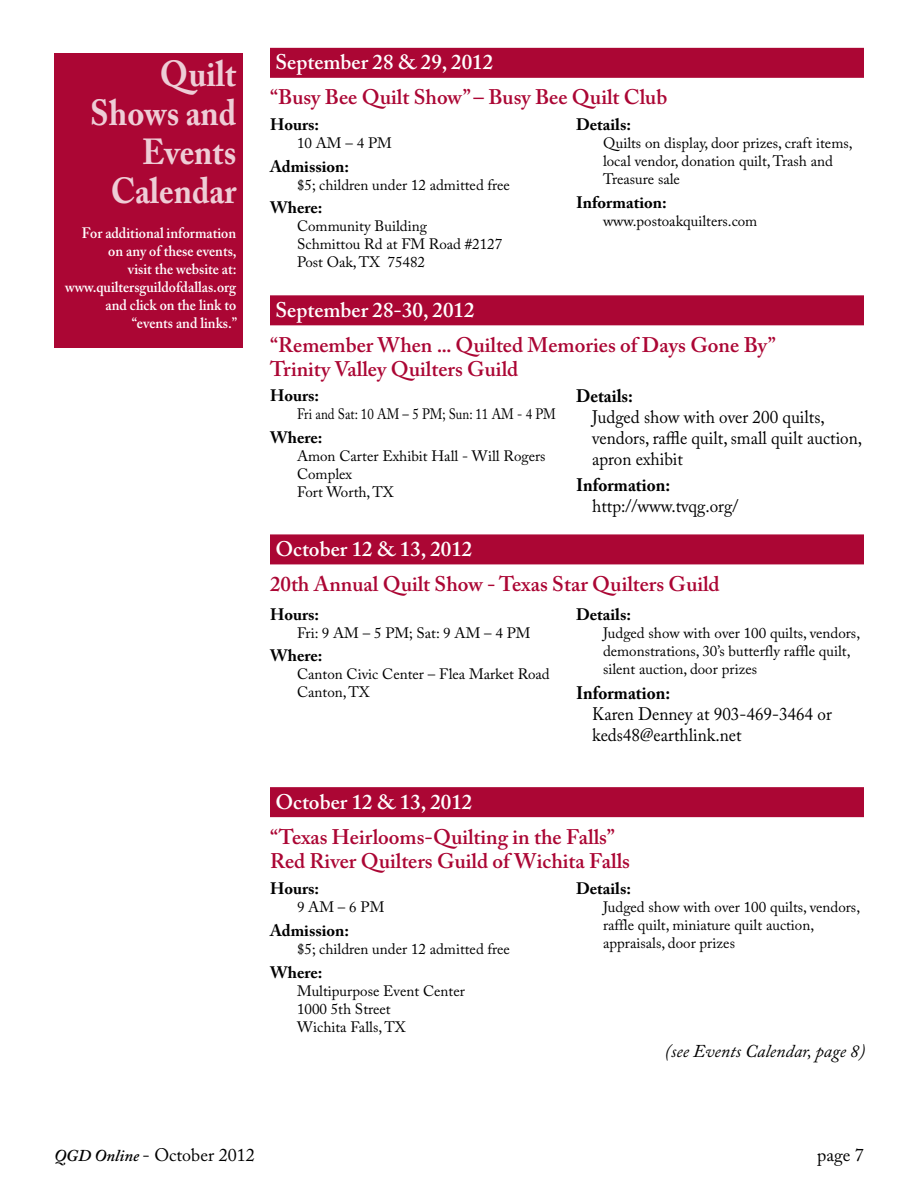
<style>
.page{position:relative;width:918px;height:1188px;background:#fff}
.page>*{position:absolute;margin:0;border:0;box-sizing:border-box;transform-origin:0 0}
.t1{font:700 36px/39px "Adobe Caslon Pro";color:#eecdd6;text-align:right;scale:.9 1}
.t2{font:600 21px/24px "Adobe Caslon Pro";color:#ab0634}
.t3{font:600 21px "Adobe Caslon Pro";color:#fff}
.t4{font:18px/21px "Adobe Caslon Pro";color:#000;scale:.95 1}
.t5{font:700 18px "Adobe Caslon Pro";color:#000;scale:.95 1}
.t6{font:18px "Adobe Caslon Pro";color:#000}
.t7{font:italic 18px "Adobe Caslon Pro";color:#000}
.t8{font:700 16.5px "Adobe Caslon Pro";color:#000}
.t9{font:15px/18px "Adobe Caslon Pro";color:#000}
.t10{font:600 15px/18px "Adobe Caslon Pro";color:#fff;text-align:right;scale:.94 1}
.t11{font:15px "Adobe Caslon Pro";color:#000;scale:.86 1}
.s1{font-weight:600;font-style:italic;font-size:16.5px}
</style>
<div class="page">
<div style="left:54px;top:53px;width:189px;height:295px;background:#ab0634"></div>
<div style="left:270px;top:48px;width:594px;height:30px;background:#ab0634"></div>
<div style="left:270px;top:295px;width:594px;height:30px;background:#ab0634"></div>
<div style="left:270px;top:787px;width:594px;height:30px;background:#ab0634"></div>
<div style="left:270px;top:534px;width:594px;height:30px;background:#ab0634"></div>
<h1 class="t1" style="left:90px;top:55px;width:164px">Quilt<br>Shows and<br>Events<br>Calendar</h1>
<p class="t10" style="left:65px;top:223px;width:185px">For additional information on any of these events,<br>visit the website at: www.quiltersguildofdallas.org and click on the link to “events and links.”</p>
<h2 class="t3" style="left:275px;top:50px;width:219px">September 28 &amp; 29, 2012</h2>
<h2 class="t2" style="left:270px;top:85px;width:399px">“Busy Bee Quilt Show” – Busy Bee Quilt Club</h2>
<p class="t8" style="left:270px;top:115px;width:51px">Hours:</p>
<p class="t9" style="left:297px;top:134px;width:96px">10 AM – 4 PM</p>
<p class="t8" style="left:270px;top:156px;width:81px">Admission:</p>
<p class="t9" style="left:297px;top:175px;width:215px">$5; children under 12 admitted free</p>
<p class="t8" style="left:270px;top:198px;width:54px">Where:</p>
<p class="t9" style="left:297px;top:217px;width:207px">Community Building<br>Schmittou Rd at FM Road #2127<br>Post Oak, TX 75482</p>
<p class="t8" style="left:576px;top:115px;width:57px">Details:</p>
<p class="t9" style="left:603px;top:134px;width:251px">Quilts on display, door prizes, craft items, local vendor, donation quilt, Trash and<br>Treasure sale</p>
<p class="t8" style="left:576px;top:192px;width:92px">Information:</p>
<p class="t9" style="left:603px;top:211px;width:156px">www.postoakquilters.com</p>
<h2 class="t3" style="left:275px;top:297px;width:201px">September 28-30, 2012</h2>
<h2 class="t2" style="left:270px;top:333px;width:507px">“Remember When ... Quilted Memories of Days Gone By”<br>Trinity Valley Quilters Guild</h2>
<p class="t8" style="left:270px;top:386px;width:51px">Hours:</p>
<p class="t11" style="left:297px;top:405px;width:303px">Fri and Sat: 10 AM – 5 PM; Sun: 11 AM - 4 PM</p>
<p class="t8" style="left:270px;top:427px;width:54px">Where:</p>
<p class="t9" style="left:297px;top:447px;width:250px">Amon Carter Exhibit Hall - Will Rogers<br>Complex<br>Fort Worth, TX</p>
<p class="t5" style="left:576px;top:385px;width:62px">Details:</p>
<p class="t4" style="left:592px;top:406px;width:286px">Judged show with over 200 quilts, vendors, raffle quilt, small quilt auction, apron exhibit</p>
<p class="t5" style="left:576px;top:475px;width:101px">Information:</p>
<p class="t4" style="left:592px;top:496px;width:155px">http://www.tvqg.org/</p>
<h2 class="t3" style="left:275px;top:537px;width:199px">October 12 &amp; 13, 2012</h2>
<h2 class="t2" style="left:270px;top:572px;width:451px">20th Annual Quilt Show - Texas Star Quilters Guild</h2>
<p class="t8" style="left:270px;top:604px;width:51px">Hours:</p>
<p class="t9" style="left:297px;top:623px;width:235px">Fri: 9 AM – 5 PM; Sat: 9 AM – 4 PM</p>
<p class="t8" style="left:270px;top:646px;width:54px">Where:</p>
<p class="t9" style="left:297px;top:665px;width:254px">Canton Civic Center – Flea Market Road<br>Canton, TX</p>
<p class="t8" style="left:576px;top:604px;width:57px">Details:</p>
<p class="t9" style="left:603px;top:623px;width:259px">Judged show with over 100 quilts, vendors, demonstrations, 30’s butterfly raffle quilt, silent auction, door prizes</p>
<p class="t5" style="left:576px;top:682px;width:101px">Information:</p>
<p class="t4" style="left:592px;top:703px;width:254px">Karen Denney at 903-469-3464 or keds48@earthlink.net</p>
<h2 class="t3" style="left:275px;top:789px;width:199px">October 12 &amp; 13, 2012</h2>
<h2 class="t2" style="left:270px;top:824px;width:361px">“Texas Heirlooms-Quilting in the Falls”<br>Red River Quilters Guild of Wichita Falls</h2>
<p class="t8" style="left:270px;top:879px;width:51px">Hours:</p>
<p class="t9" style="left:297px;top:898px;width:89px">9 AM – 6 PM</p>
<p class="t8" style="left:270px;top:920px;width:81px">Admission:</p>
<p class="t9" style="left:297px;top:940px;width:215px">$5; children under 12 admitted free</p>
<p class="t8" style="left:270px;top:962px;width:54px">Where:</p>
<p class="t9" style="left:297px;top:981px;width:169px">Multipurpose Event Center<br>1000 5th Street<br>Wichita Falls, TX</p>
<p class="t8" style="left:576px;top:879px;width:57px">Details:</p>
<p class="t9" style="left:603px;top:898px;width:259px">Judged show with over 100 quilts, vendors, raffle quilt, miniature quilt auction, appraisals, door prizes</p>
<p class="t7" style="left:665px;top:1040px;width:202px">(see Events Calendar, page 8)</p>
<p class="t6" style="left:54px;top:1144px;width:202px"><span class="s1">QGD Online</span> - October 2012</p>
<p class="t6" style="left:817px;top:1144px;width:48px">page 7</p>
</div>
